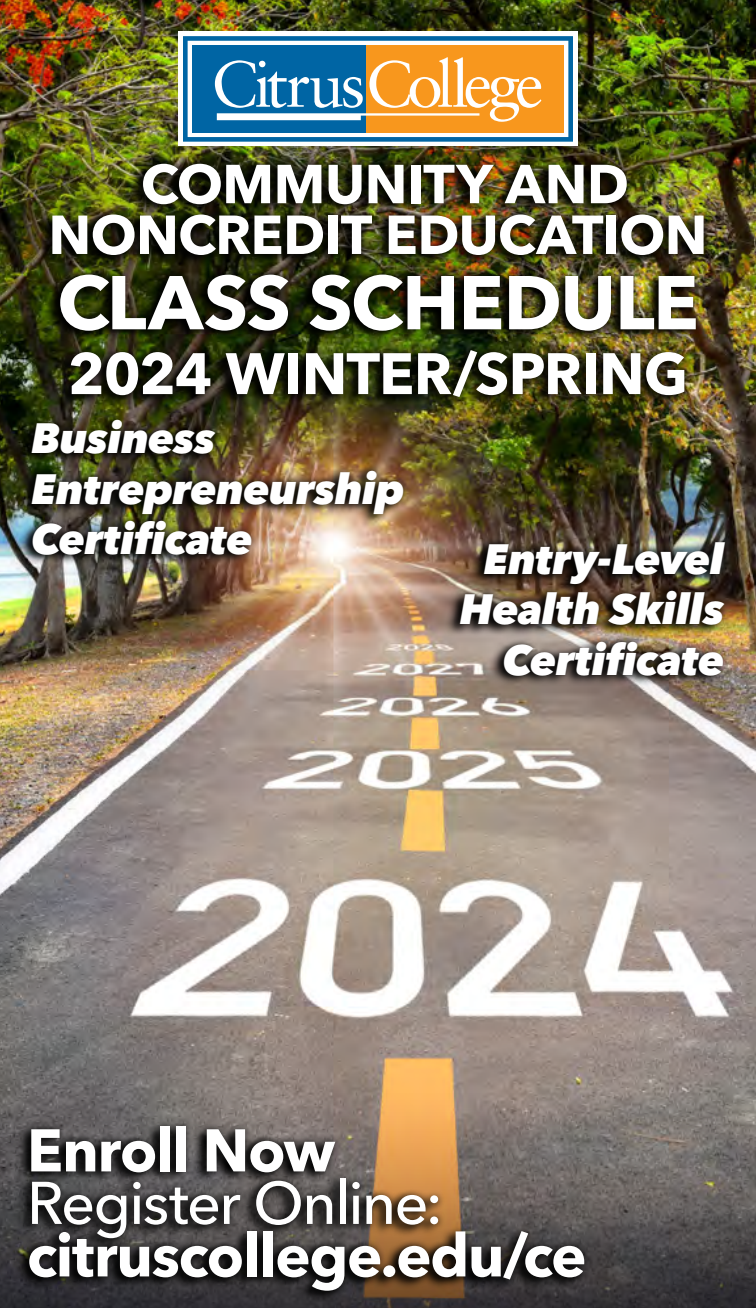
<style>
.page{position:relative;width:756px;height:1308px;background:#fff}
.page>*{position:absolute;margin:0;border:0;box-sizing:border-box;transform-origin:0 0}
.t1{font:700 75.25px "Avenir Next LT Pro";letter-spacing:-.015em;color:#fff}
.t2{font:700 59.5px "Avenir Next LT Pro";letter-spacing:-.025em;color:#fff}
.t3{font:500 59.5px "Avenir Next LT Pro";letter-spacing:-.03em;color:#fff}
.t4{font:700 57.75px "Avenir Next LT Pro";letter-spacing:-.015em;color:#fff}
.t5{font:700 54.25px/50.8px "Avenir Next LT Pro";letter-spacing:-.015em;color:#fff;text-align:center}
.t6{font:italic 800 42px/50.4px "Avenir Next LT Pro";letter-spacing:-.01em;color:#fff}
</style>
<div class="page">
<img style="left:0;top:0;width:756px;height:1087px">
<svg style="left:0;top:1087px;width:756px;height:220px;background:#6d6561"></svg>
<svg style="left:15px;top:1122px;width:570px;height:180px;background:#383638"></svg>
<div style="left:23px;top:1120px;width:568px;height:177px;background:#000101;opacity:.75"></div>
<div style="left:178px;top:32px;width:400px;height:114px;background:#fff"></div>
<svg style="left:183px;top:36px;width:390px;height:106px;background:#1370aa"></svg>
<svg style="left:185px;top:38px;width:386px;height:101px"></svg>
<img style="left:17px;top:414px;width:387px;height:151px">
<div style="left:25px;top:413px;width:385px;height:148px;background:#000101;opacity:.75"></div>
<svg style="left:445px;top:536px;width:282px;height:150px;background:#937e72"></svg>
<div style="left:454px;top:534px;width:278px;height:147px;background:#000101;opacity:.75"></div>
<img style="left:37px;top:159px;width:668px;height:251px">
<div style="left:46px;top:157px;width:665px;height:247px;background:#000101;opacity:.75"></div>
<p class="t5" style="left:48px;top:158px;width:661px">COMMUNITY AND<br>NONCREDIT EDUCATION</p>
<h1 class="t1" style="left:57px;top:257px;width:643px">CLASS SCHEDULE</h1>
<h3 class="t4" style="left:68px;top:338px;width:622px">2024 WINTER/SPRING</h3>
<p class="t6" style="left:32px;top:413px;width:375px">Business<br>Entrepreneurship<br>Certificate</p>
<p class="t6" style="left:460px;top:533px;width:266px;text-align:right">Entry-Level<br>Health Skills<br>Certificate</p>
<h2 class="t2" style="left:27px;top:1113px;width:310px">Enroll Now</h2>
<h2 class="t3" style="left:27px;top:1167px;width:418px">Register Online:</h2>
<h2 class="t2" style="left:27px;top:1218px;width:561px">citruscollege.edu/ce</h2>
</div>
